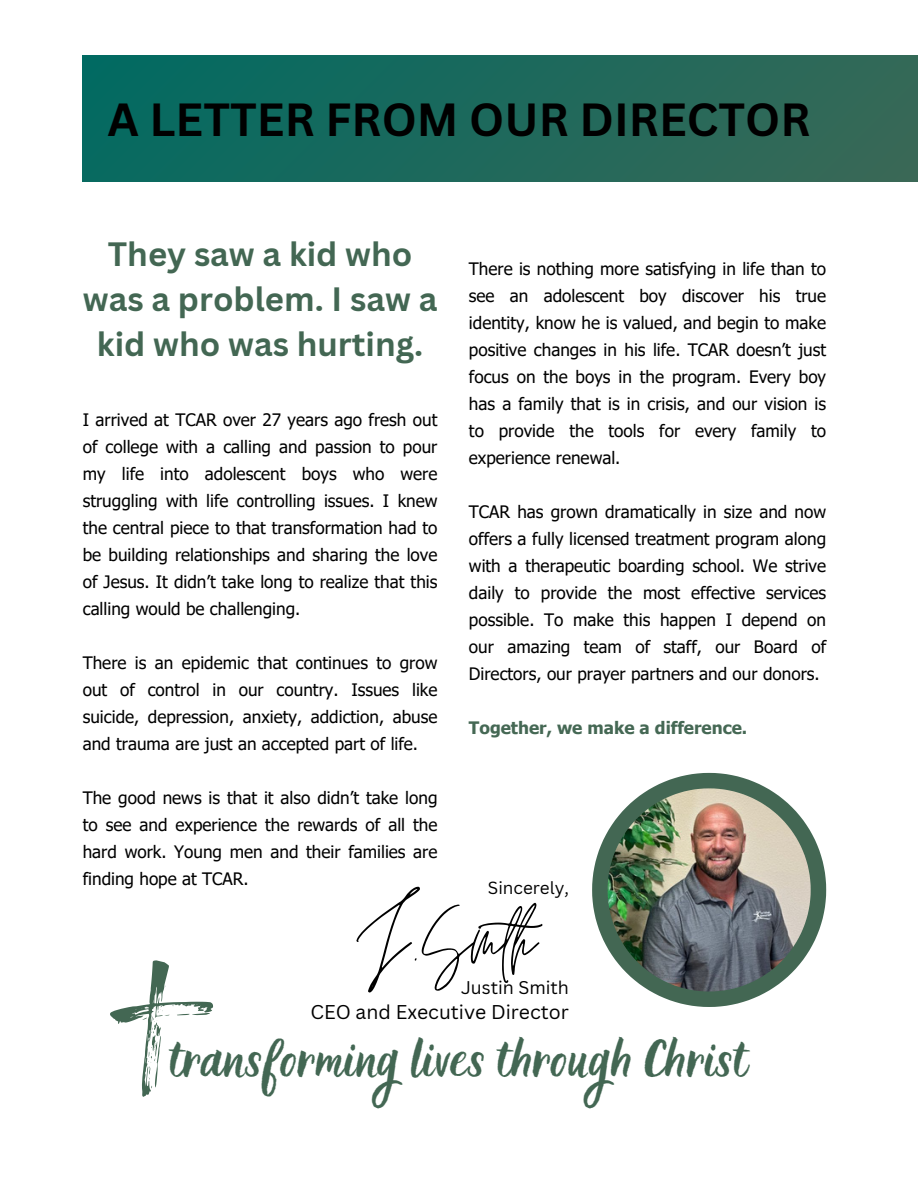
<style>
.page{position:relative;width:918px;height:1188px;background:#fff}
.page>*{position:absolute;margin:0;border:0;box-sizing:border-box;transform-origin:0 0}
.t1{font:104.55px "Jonathan";color:#000}
.t2{font:700 45.15px "Canva Sans";color:#000}
.t3{font:40.95px "Holla";color:#436753}
.t4{font:700 32.85px/45px "Canva Sans";color:#436753;text-align:center}
.t5{font:19.35px "Canva Sans";color:#000}
.t6{font:17.85px "Canva Sans";color:#000}
.t7{font:17.1px/27px "Tahoma";color:#000;text-align:justify}
.t8{font:700 17.1px "Tahoma";color:#456854}
.t9{font:17.1px "Canva Sans";color:#000}
</style>
<div class="page">
<div style="left:83px;top:56px;width:835px;height:126px;background:linear-gradient(to right,#046a61,#376857)"></div>
<svg style="left:110px;top:960px;width:103px;height:137px"></svg>
<svg style="left:592px;top:773px;width:234px;height:234px"></svg>
<img style="left:608px;top:788px;width:203px;height:203px">
<p class="t2" style="left:107px;top:88px;width:705px">A LETTER FROM OUR DIRECTOR</p>
<p class="t4" style="left:83px;top:231px;width:356px">They saw a kid who was a problem. I saw a kid who was hurting.</p>
<p class="t7" style="left:469px;top:255px;width:359px">There is nothing more satisfying in life than to see an adolescent boy discover his true identity, know he is valued, and begin to make positive changes in his life. TCAR doesn’t just focus on the boys in the program. Every boy has a family that is in crisis, and our vision is to provide the tools for every family to experience renewal.</p>
<p class="t7" style="left:469px;top:498px;width:359px">TCAR has grown dramatically in size and now offers a fully licensed treatment program along with a therapeutic boarding school. We strive daily to provide the most effective services possible. To make this happen I depend on our amazing team of staff, our Board of Directors, our prayer partners and our donors.</p>
<p class="t8" style="left:469px;top:717px;width:280px">Together, we make a difference.</p>
<p class="t7" style="left:83px;top:406px;width:356px">I arrived at TCAR over 27 years ago fresh out of college with a calling and passion to pour my life into adolescent boys who were struggling with life controlling issues. I knew the central piece to that transformation had to be building relationships and sharing the love of Jesus. It didn’t take long to realize that this calling would be challenging.</p>
<h6 class="t7" style="left:83px;top:649px;width:356px">There is an epidemic that continues to grow out of control in our country. Issues like suicide, depression, anxiety, addiction, abuse and trauma are just an accepted part of life.</h6>
<p class="t7" style="left:83px;top:784px;width:356px">The good news is that it also didn’t take long to see and experience the rewards of all the hard work. Young men and their families are finding hope at TCAR.</p>
<h5 class="t9" style="left:488px;top:876px;width:83px">Sincerely,</h5>
<p class="t1" style="left:356px;top:882px;width:213px">J.Smth</p>
<h1 class="t6" style="left:461px;top:975px;width:109px">Justin Smith</h1>
<h1 class="t5" style="left:310px;top:998px;width:260px">CEO and Executive Director</h1>
<h2 class="t3" style="left:170px;top:1036px;width:579px">transforming lives through Christ</h2>
</div>
